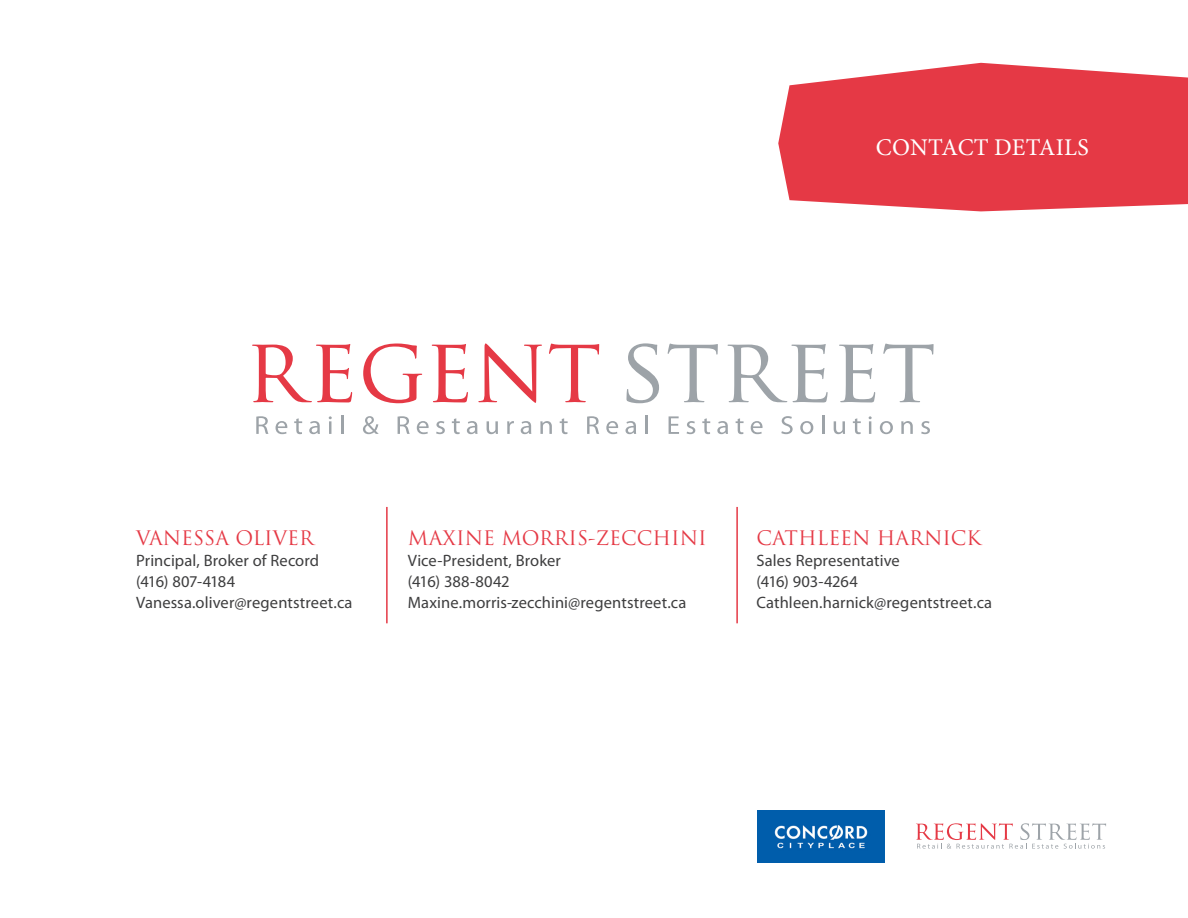
<style>
.page{position:relative;width:1188px;height:918px;background:#fff}
.page>*{position:absolute;margin:0;border:0;box-sizing:border-box;transform-origin:0 0}
.header_2{font:24px "Minion Pro";letter-spacing:.01em;color:#fff}
.t1{font:19.5px "Trajan Pro";color:#e53945}
.Paragraph{font:16.5px "Myriad Pro";letter-spacing:.005em;color:#3e3e3f}
.Paragraph-2{font:16.5px "Myriad Pro";letter-spacing:-.045em;color:#3e3e3f}
.Paragraph-3{font:16.5px "Myriad Pro";letter-spacing:-.015em;color:#3e3e3f}
</style>
<div class="page">
<svg style="left:916px;top:823px;width:190px;height:26px"></svg>
<img style="left:757px;top:810px;width:127px;height:53px">
<svg style="left:778px;top:63px;width:410px;height:148px;background:#e74e59"></svg>
<svg style="left:627px;top:343px;width:32px;height:60px"></svg>
<svg style="left:668px;top:344px;width:50px;height:58px"></svg>
<svg style="left:728px;top:344px;width:100px;height:58px"></svg>
<svg style="left:839px;top:344px;width:36px;height:58px"></svg>
<svg style="left:883px;top:344px;width:51px;height:58px"></svg>
<svg style="left:252px;top:344px;width:100px;height:58px"></svg>
<svg style="left:363px;top:344px;width:59px;height:59px"></svg>
<svg style="left:432px;top:344px;width:36px;height:58px"></svg>
<svg style="left:478px;top:344px;width:64px;height:59px"></svg>
<svg style="left:549px;top:344px;width:50px;height:58px"></svg>
<svg style="left:256px;top:416px;width:12px;height:18px"></svg>
<svg style="left:276px;top:421px;width:11px;height:13px"></svg>
<svg style="left:294px;top:418px;width:8px;height:16px"></svg>
<svg style="left:309px;top:421px;width:11px;height:13px"></svg>
<svg style="left:329px;top:416px;width:3px;height:18px"></svg>
<svg style="left:341px;top:415px;width:2px;height:19px"></svg>
<svg style="left:363px;top:416px;width:16px;height:18px"></svg>
<svg style="left:398px;top:416px;width:12px;height:18px"></svg>
<svg style="left:417px;top:421px;width:12px;height:13px"></svg>
<svg style="left:436px;top:421px;width:9px;height:13px"></svg>
<svg style="left:452px;top:418px;width:8px;height:16px"></svg>
<svg style="left:467px;top:421px;width:11px;height:13px"></svg>
<svg style="left:487px;top:421px;width:11px;height:13px"></svg>
<svg style="left:507px;top:421px;width:7px;height:13px"></svg>
<svg style="left:521px;top:421px;width:10px;height:13px"></svg>
<svg style="left:540px;top:421px;width:12px;height:13px"></svg>
<svg style="left:560px;top:418px;width:8px;height:16px"></svg>
<svg style="left:587px;top:416px;width:12px;height:18px"></svg>
<svg style="left:606px;top:421px;width:12px;height:13px"></svg>
<svg style="left:626px;top:421px;width:10px;height:13px"></svg>
<hr style="left:645px;top:415px;width:3px;height:19px;background:#9da3a8">
<svg style="left:669px;top:416px;width:10px;height:18px"></svg>
<svg style="left:687px;top:421px;width:8px;height:13px"></svg>
<svg style="left:702px;top:418px;width:8px;height:16px"></svg>
<svg style="left:717px;top:421px;width:11px;height:13px"></svg>
<svg style="left:736px;top:418px;width:8px;height:16px"></svg>
<svg style="left:751px;top:421px;width:12px;height:13px"></svg>
<svg style="left:781px;top:416px;width:12px;height:18px"></svg>
<svg style="left:800px;top:421px;width:13px;height:13px"></svg>
<svg style="left:822px;top:415px;width:2px;height:19px"></svg>
<svg style="left:834px;top:421px;width:11px;height:13px"></svg>
<svg style="left:853px;top:418px;width:8px;height:16px"></svg>
<svg style="left:869px;top:416px;width:3px;height:18px"></svg>
<svg style="left:880px;top:421px;width:13px;height:13px"></svg>
<svg style="left:901px;top:421px;width:12px;height:13px"></svg>
<svg style="left:921px;top:421px;width:9px;height:13px"></svg>
<hr style="left:386px;top:507px;width:2px;height:116px;background:#e53945">
<hr style="left:736px;top:507px;width:2px;height:116px;background:#e53945">
<p class="header_2" style="left:876px;top:131px;width:214px">CONTACT DETAILS</p>
<p class="t1" style="left:136px;top:526px;width:179px">VANESSA OLIVER</p>
<p class="Paragraph" style="left:136px;top:551px;width:185px">Principal, Broker of Record</p>
<p class="Paragraph-2" style="left:136px;top:572px;width:101px">(416) 807-4184</p>
<p class="Paragraph" style="left:136px;top:593px;width:218px">Vanessa.oliver@regentstreet.ca</p>
<p class="t1" style="left:408px;top:526px;width:300px">MAXINE MORRIS-ZECCHINI</p>
<p class="Paragraph" style="left:408px;top:551px;width:155px">Vice-President, Broker</p>
<p class="Paragraph" style="left:408px;top:572px;width:103px">(416) 388-8042</p>
<p class="Paragraph" style="left:408px;top:593px;width:280px">Maxine.morris-zecchini@regentstreet.ca</p>
<p class="t1" style="left:757px;top:526px;width:226px">CATHLEEN HARNICK</p>
<p class="Paragraph" style="left:757px;top:551px;width:145px">Sales Representative</p>
<p class="Paragraph-3" style="left:757px;top:572px;width:103px">(416) 903-4264</p>
<p class="Paragraph" style="left:757px;top:593px;width:237px">Cathleen.harnick@regentstreet.ca</p>
</div>
